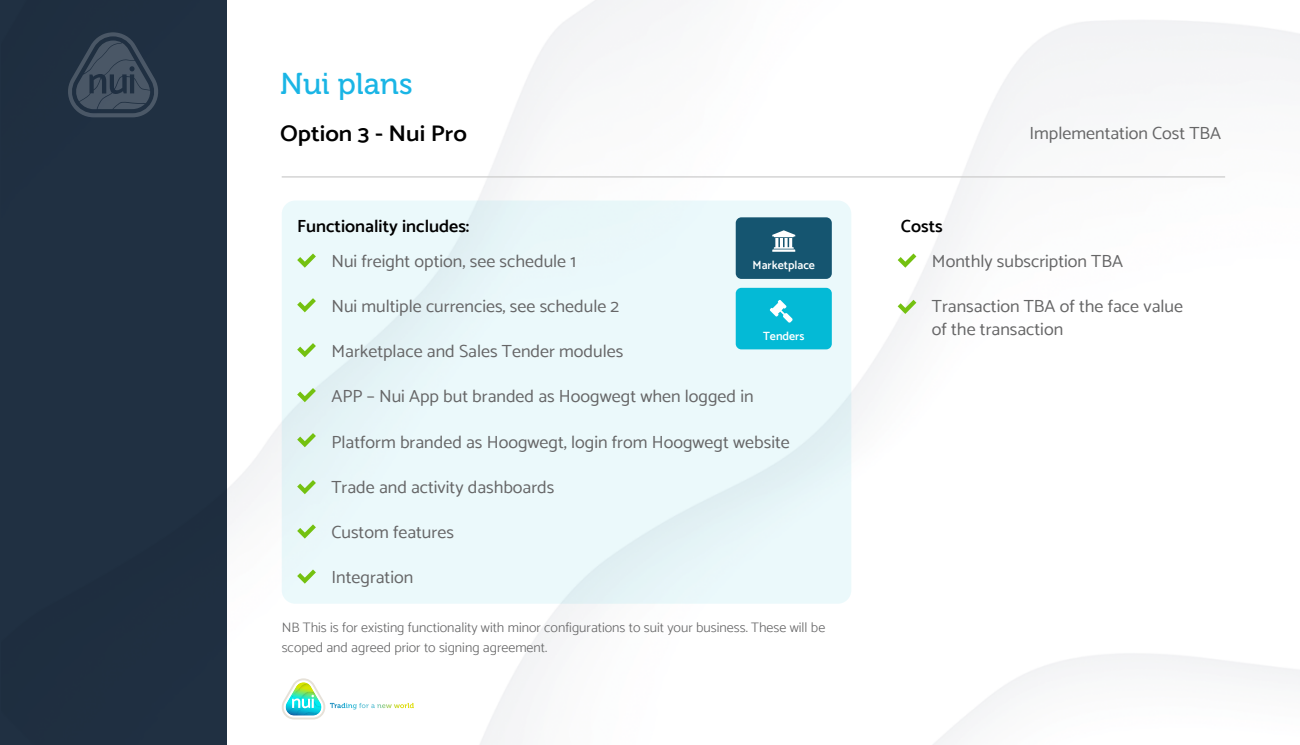
<style>
.page{position:relative;width:1300px;height:745px;background:#fff}
.page>*{position:absolute;margin:0;border:0;box-sizing:border-box;transform-origin:0 0}
.t1{font:30px "Museo 500";color:#1ab5e5}
.t2{font:600 22.5px "Catamaran";color:#000;scale:1.08 1}
.t3{font:17.5px/22.5px "Catamaran";color:#666667}
.t4{font:600 17.5px "Catamaran";color:#000}
.t5{font:300 13.75px/20px "Catamaran";color:#666667}
.t6{font:600 11.88px "Catamaran";color:#fff}
</style>
<div class="page">
<img style="left:226px;top:0;width:1073px;height:744px">
<div style="left:0;top:0;width:226px;height:744px;background:#203042"></div>
<svg style="left:281px;top:678px;width:133px;height:41px"></svg>
<svg style="left:68px;top:32px;width:90px;height:85px"></svg>
<div style="left:282px;top:200px;width:569px;height:403px;background:#ebf9fb;border-radius:14px"></div>
<div style="left:735px;top:217px;width:96px;height:62px;background:#155570;border-radius:6px"></div>
<svg style="left:772px;top:230px;width:23px;height:22px"></svg>
<div style="left:735px;top:288px;width:96px;height:61px;background:#04bad6;border-radius:6px"></div>
<svg style="left:769px;top:300px;width:23px;height:22px"></svg>
<hr style="left:282px;top:176px;width:943px;height:1px;background:#ccc">
<svg style="left:297px;top:253px;width:19px;height:14px"></svg>
<svg style="left:297px;top:298px;width:19px;height:14px"></svg>
<svg style="left:297px;top:343px;width:19px;height:14px"></svg>
<svg style="left:297px;top:388px;width:19px;height:14px"></svg>
<svg style="left:297px;top:433px;width:19px;height:14px"></svg>
<svg style="left:297px;top:480px;width:19px;height:14px"></svg>
<svg style="left:297px;top:524px;width:19px;height:14px"></svg>
<svg style="left:297px;top:569px;width:19px;height:14px"></svg>
<svg style="left:897px;top:253px;width:19px;height:14px"></svg>
<svg style="left:897px;top:300px;width:19px;height:14px"></svg>
<h1 class="t1" style="left:280px;top:67px;width:134px">Nui plans</h1>
<p class="t2" style="left:280px;top:120px;width:175px">Option 3 - Nui Pro</p>
<p class="t4" style="left:297px;top:216px;width:174px">Functionality includes:</p>
<p class="t4" style="left:901px;top:216px;width:43px">Costs</p>
<p class="t3" style="left:1029px;top:121px;width:193px">Implementation Cost TBA</p>
<p class="t3" style="left:331px;top:250px;width:246px">Nui freight option, see schedule 1</p>
<p class="t3" style="left:331px;top:295px;width:289px">Nui multiple currencies, see schedule 2</p>
<p class="t3" style="left:331px;top:340px;width:293px">Marketplace and Sales Tender modules</p>
<p class="t3" style="left:331px;top:385px;width:424px">APP – Nui App but branded as Hoogwegt when logged in</p>
<p class="t3" style="left:331px;top:430px;width:460px">Platform branded as Hoogwegt, login from Hoogwegt website</p>
<p class="t3" style="left:331px;top:475px;width:224px">Trade and activity dashboards</p>
<p class="t3" style="left:331px;top:520px;width:124px">Custom features</p>
<p class="t3" style="left:331px;top:565px;width:83px">Integration</p>
<p class="t6" style="left:752px;top:258px;width:64px">Marketplace</p>
<p class="t6" style="left:763px;top:328px;width:43px">Tenders</p>
<p class="t5" style="left:282px;top:617px;width:545px">NB This is for existing functionality with minor configurations to suit your business. These will be scoped and agreed prior to signing agreement.</p>
<p class="t3" style="left:931px;top:250px;width:193px">Monthly subscription TBA</p>
<p class="t3" style="left:931px;top:295px;width:253px">Transaction TBA of the face value of the transaction</p>
</div>
